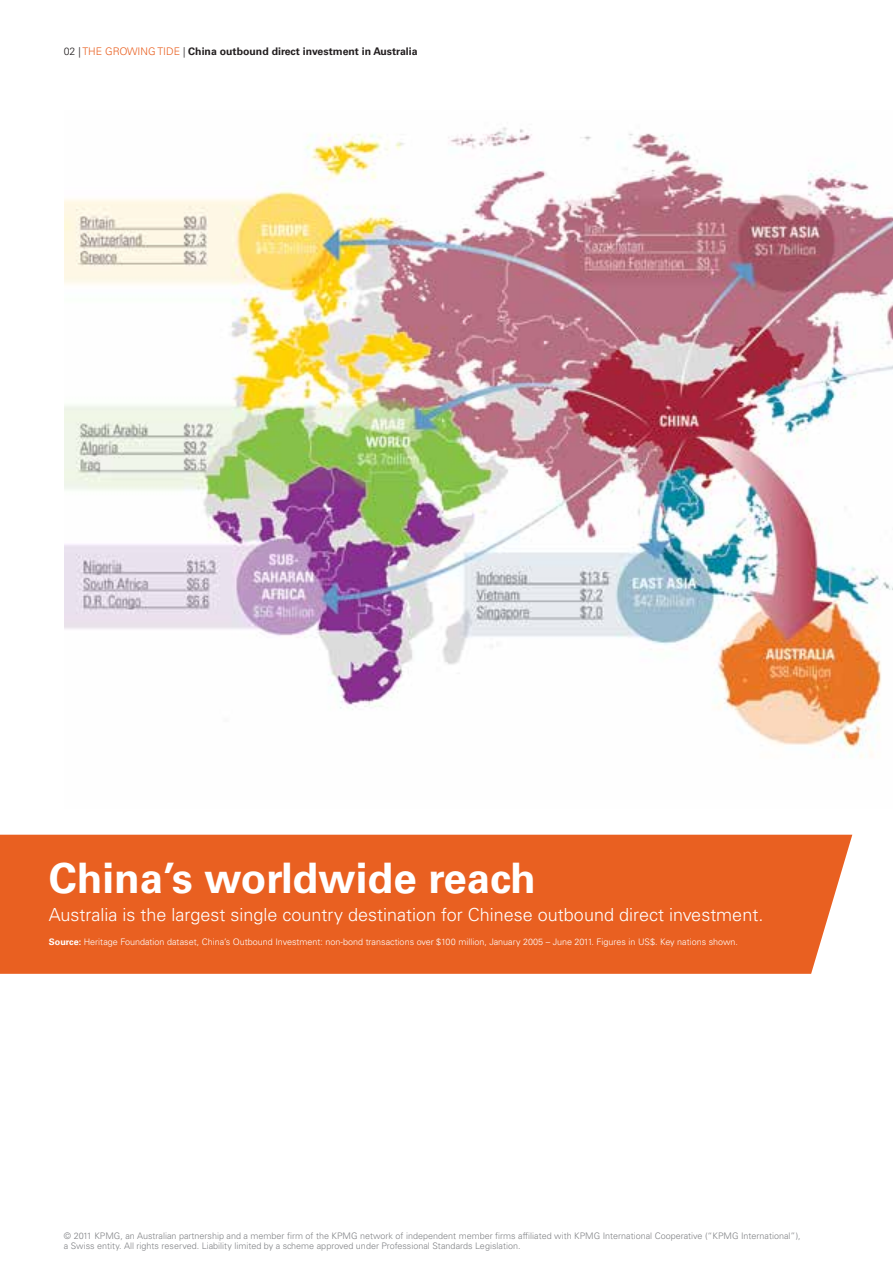
<style>
.page{position:relative;width:893px;height:1263px;background:#fff}
.page>*{position:absolute;margin:0;border:0;box-sizing:border-box;transform-origin:0 0}
.t1{font:700 42px "Univers LT Std";color:#fff}
.t2{font:300 18px "Univers LT Std";color:#fff}
.t3{font:700 10.5px "Univers LT Std";color:#231f20}
.t4{font:300 9px/10.8px "Univers LT Std";color:#808285}
.t5{font:300 9px "Univers LT Std";color:#fff}
.s1{font-weight:300}
.s2{font-weight:300;color:#e96021}
.s3{font-weight:700}
</style>
<div class="page">
<div style="left:0;top:835px;width:852px;height:139px;background:#e96021"></div>
<img style="left:65px;top:127px;width:828px;height:631px">
<p class="t3" style="left:64px;top:45px;width:355px"><span class="s1">02 |</span> <span class="s2">THE GROWING TIDE</span> <span class="s1">|</span> China outbound direct investment in Australia</p>
<h1 class="t1" style="left:49px;top:854px;width:489px">China’s worldwide reach</h1>
<h2 class="t2" style="left:49px;top:904px;width:716px">Australia is the largest single country destination for Chinese outbound direct investment.</h2>
<p class="t5" style="left:49px;top:936px;width:691px"><span class="s3">Source:</span> Heritage Foundation dataset, China’s Outbound Investment: non-bond transactions over $100 million, January 2005 – June 2011. Figures in US$. Key nations shown.</p>
<p class="t4" style="left:64px;top:1230px;width:738px">© 2011 KPMG, an Australian partnership and a member firm of the KPMG network of independent member firms affiliated with KPMG International Cooperative (“KPMG International”), a Swiss entity. All rights reserved. Liability limited by a scheme approved under Professional Standards Legislation.</p>
</div>
